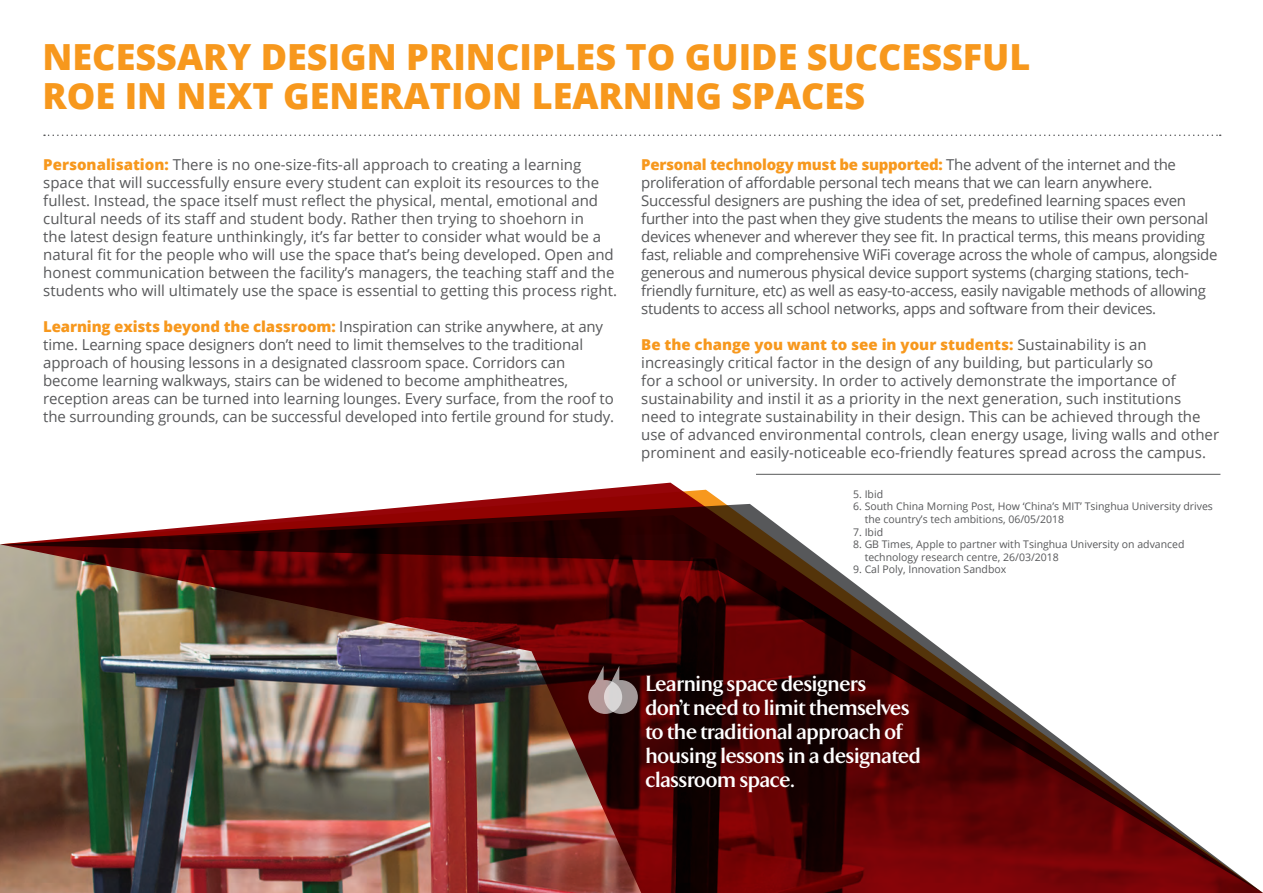
<style>
.page{position:relative;width:1263px;height:893px;background:#fff}
.page>*{position:absolute;margin:0;border:0;box-sizing:border-box;transform-origin:0 0}
.t1{font:800 36px/39px "Open Sans";color:#f7981d}
.t2{font:700 22.5px/24px "TF Arrow";color:#fff}
.t3{font:15px/18px "Open Sans";color:#57585a}
.t4{font:15px/18px "Open Sans";letter-spacing:-.02em;color:#57585a}
.t5{font:10.5px/12.6px "Open Sans";color:#57585a}
.s1{font-weight:800;color:#f7981d}
</style>
<div class="page">
<svg style="left:44px;top:135px;width:1177px;height:1px"></svg>
<img style="left:0;top:490px;width:1263px;height:403px">
<svg style="left:588px;top:666px;width:50px;height:48px;background:#7f6b6b"></svg>
<hr style="left:756px;top:474px;width:464px;height:1px;background:#57585a">
<h1 class="t1" style="left:43px;top:36px;width:989px">NECESSARY DESIGN PRINCIPLES TO GUIDE SUCCESSFUL<br>ROE IN NEXT GENERATION LEARNING SPACES</h1>
<p class="t3" style="left:43px;top:155px;width:575px"><span class="s1">Personalisation:</span> There is no one-size-fits-all approach to creating a learning space that will successfully ensure every student can exploit its resources to the fullest. Instead, the space itself must reflect the physical, mental, emotional and cultural needs of its staff and student body. Rather then trying to shoehorn in<br>the latest design feature unthinkingly, it’s far better to consider what would be a natural fit for the people who will use the space that’s being developed. Open and honest communication between the facility’s managers, the teaching staff and the students who will ultimately use the space is essential to getting this process right.</p>
<p class="t3" style="left:43px;top:317px;width:572px"><span class="s1">Learning exists beyond the classroom:</span> Inspiration can strike anywhere, at any time. Learning space designers don’t need to limit themselves to the traditional approach of housing lessons in a designated classroom space. Corridors can become learning walkways, stairs can be widened to become amphitheatres, reception areas can be turned into learning lounges. Every surface, from the roof to the surrounding grounds, can be successful developed into fertile ground for study.</p>
<p class="t4" style="left:641px;top:155px;width:578px"><span class="s1">Personal technology must be supported:</span> The advent of the internet and the proliferation of affordable personal tech means that we can learn anywhere.<br>Successful designers are pushing the idea of set, predefined learning spaces even further into the past when they give students the means to utilise their own personal devices whenever and wherever they see fit. In practical terms, this means providing fast, reliable and comprehensive WiFi coverage across the whole of campus, alongside generous and numerous physical device support systems (charging stations, tech&shy;friendly furniture, etc) as well as easy-to-access, easily navigable methods of allowing students to access all school networks, apps and software from their devices.</p>
<p class="t3" style="left:641px;top:335px;width:579px"><span class="s1">Be the change you want to see in your students:</span> Sustainability is an increasingly critical factor in the design of any building, but particularly so<br>for a school or university. In order to actively demonstrate the importance of sustainability and instil it as a priority in the next generation, such institutions need to integrate sustainability in their design. This can be achieved through the use of advanced environmental controls, clean energy usage, living walls and other prominent and easily-noticeable eco-friendly features spread across the campus.</p>
<p class="t5" style="left:853px;top:487px;width:31px">5. Ibid</p>
<p class="t5" style="left:865px;top:500px;width:350px;text-indent:-12px">6. South China Morning Post, How ‘China’s MIT’ Tsinghua University drives the country’s tech ambitions, 06/05/2018</p>
<p class="t5" style="left:853px;top:525px;width:31px">7. Ibid</p>
<p class="t5" style="left:865px;top:538px;width:321px;text-indent:-12px">8. GB Times, Apple to partner with Tsinghua University on advanced technology research centre, 26/03/2018</p>
<p class="t5" style="left:853px;top:563px;width:155px">9. Cal Poly, Innovation Sandbox</p>
<h2 class="t2" style="left:646px;top:672px;width:277px">Learning space designers<br>don’t need to limit themselves to the traditional approach of housing lessons in a designated classroom space.</h2>
</div>
